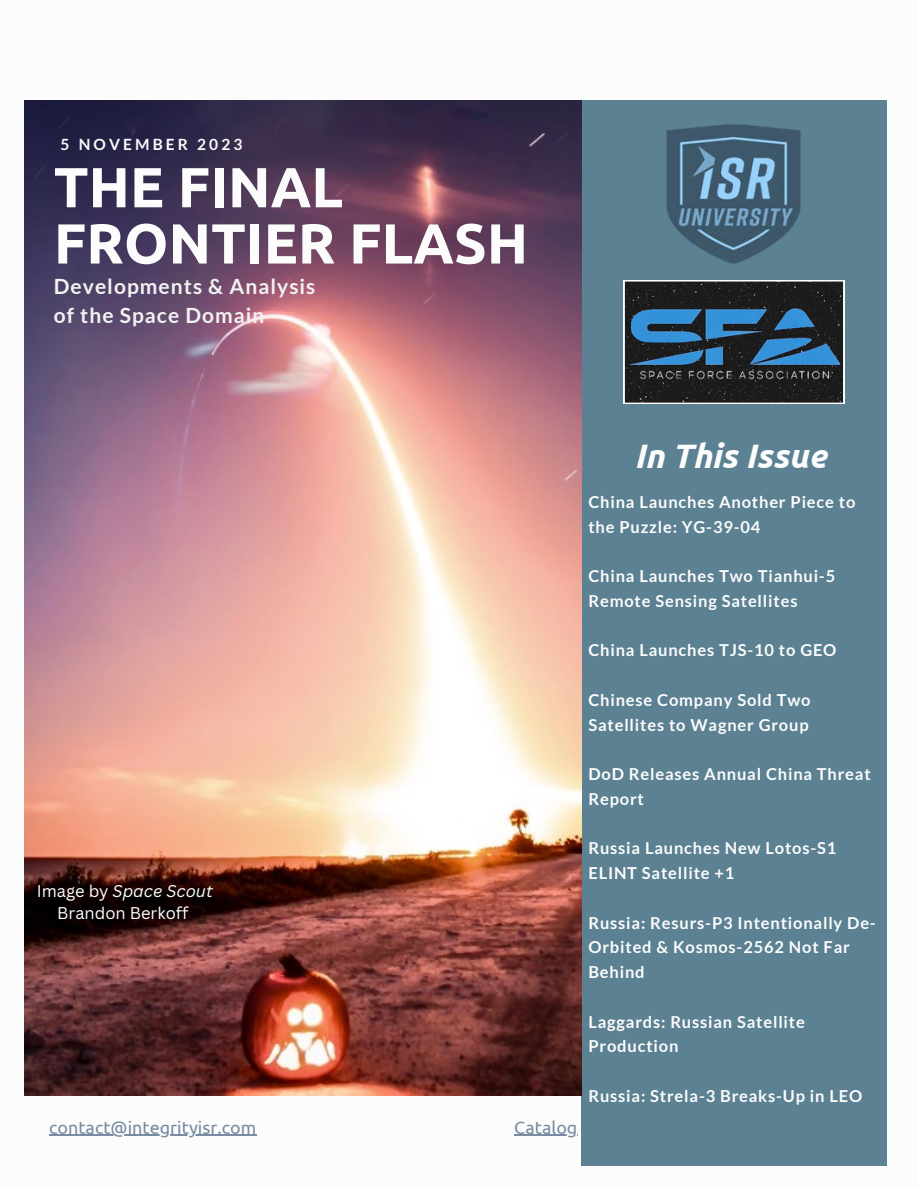
<style>
.page{position:relative;width:918px;height:1188px;background:#fff}
.page>*{position:absolute;margin:0;border:0;box-sizing:border-box;transform-origin:0 0}
.t1{font:700 56.4px/56.2px "Ubuntu";color:#fcfcfc}
.t2{font:italic 700 33.9px "Ubuntu";color:#fcfcfc}
.t3{font:700 21px "Lato";letter-spacing:.05em;color:#f2f2f2}
.t4{font:18px "Ubuntu";color:#798ba2}
.t5{font:700 16.5px/24.8px "Lato";letter-spacing:.05em;color:#fcfcfc}
.t6{font:16.5px/22.5px "Canva Sans";color:#fff;text-align:center}
.t7{font:700 15.45px "Lato";letter-spacing:.2em;color:#fcfcfc}
.s1{font-style:italic}
</style>
<div class="page">
<div style="left:581px;top:100px;width:306px;height:1066px;background:#5b8192"></div>
<svg style="left:624px;top:280px;width:220px;height:124px;background:#2b3f4e"></svg>
<img style="left:666px;top:124px;width:135px;height:140px">
<img style="left:25px;top:100px;width:556px;height:996px">
<hr style="left:49px;top:1135px;width:192px;height:1px;background:#798ba2">
<svg style="left:241px;top:1135px;width:15px;height:1px"></svg>
<hr style="left:514px;top:1135px;width:63px;height:1px;background:#798ba2">
<p class="t7" style="left:61px;top:135px;width:183px">5 NOVEMBER 2023</p>
<p class="t1" style="left:54px;top:158px;width:476px">THE FINAL<br>FRONTIER FLASH</p>
<p class="t3" style="left:54px;top:273px;width:263px">Developments &amp; Analysis</p>
<p class="t3" style="left:54px;top:303px;width:212px">of the Space Domain</p>
<p class="t6" style="left:37px;top:879px;width:178px">Image by <span class="s1">Space Scout<br></span>Brandon Berkoff</p>
<p class="t4" style="left:49px;top:1117px;width:209px">contact@integrityisr.com</p>
<p class="t4" style="left:514px;top:1117px;width:65px">Catalog</p>
<p class="t2" style="left:634px;top:436px;width:194px">In This Issue</p>
<p class="t5" style="left:588px;top:489px;width:269px">China Launches Another Piece to the Puzzle: YG-39-04</p>
<p class="t5" style="left:588px;top:563px;width:248px">China Launches Two Tianhui-5<br>Remote Sensing Satellites</p>
<p class="t5" style="left:588px;top:638px;width:250px">China Launches TJS-10 to GEO</p>
<p class="t5" style="left:588px;top:687px;width:224px">Chinese Company Sold Two<br>Satellites to Wagner Group</p>
<p class="t5" style="left:588px;top:761px;width:284px">DoD Releases Annual China Threat<br>Report</p>
<p class="t5" style="left:588px;top:836px;width:249px">Russia Launches New Lotos-S1<br>ELINT Satellite +1</p>
<p class="t5" style="left:588px;top:910px;width:289px">Russia: Resurs-P3 Intentionally De-<br>Orbited &amp; Kosmos-2562 Not Far<br>Behind</p>
<p class="t5" style="left:588px;top:1009px;width:218px">Laggards: Russian Satellite<br>Production</p>
<p class="t5" style="left:588px;top:1083px;width:275px">Russia: Strela-3 Breaks-Up in LEO</p>
</div>
